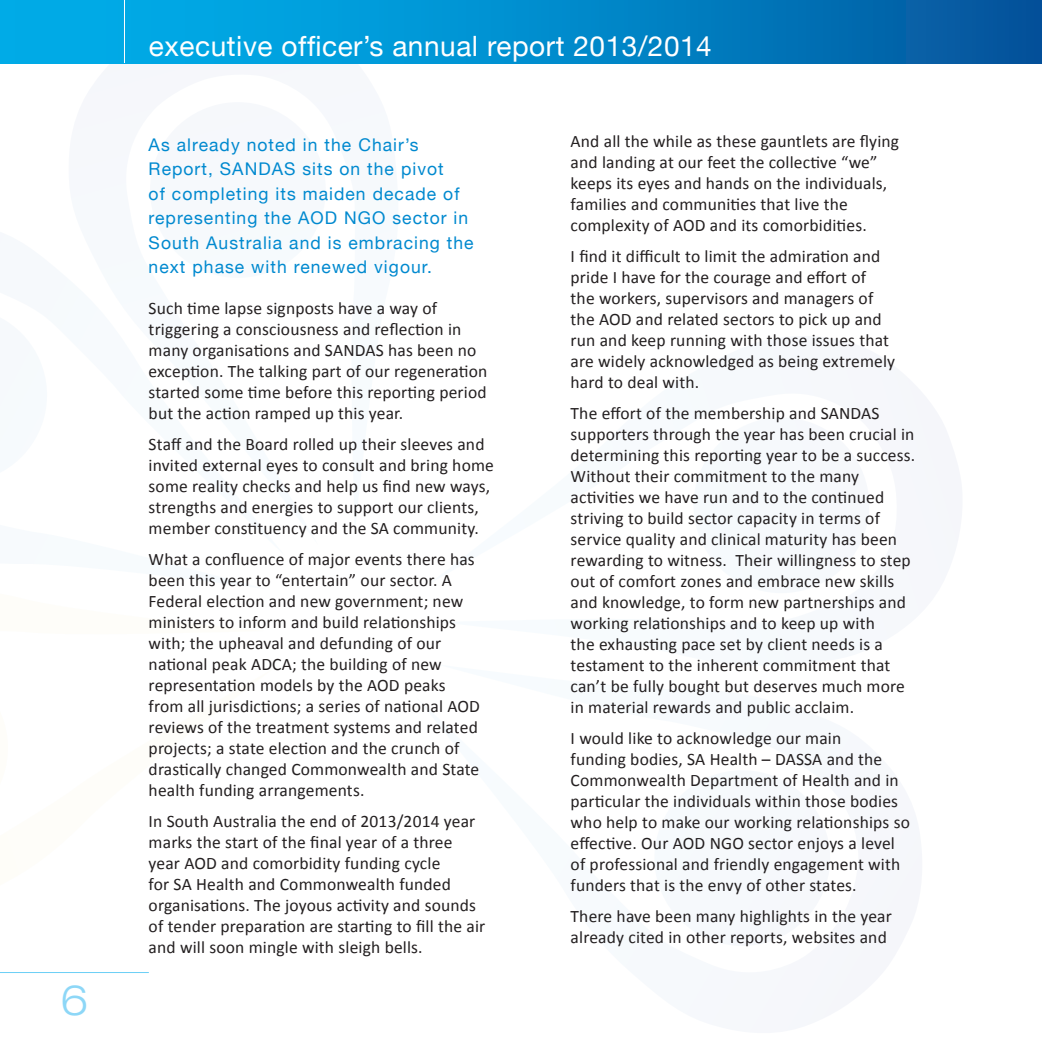
<style>
.page{position:relative;width:1042px;height:1042px;background:#fff}
.page>*{position:absolute;margin:0;border:0;box-sizing:border-box;transform-origin:0 0}
.t1{font:300 expanded 42px "Helvetica Neue";color:#8dd7f7}
.t2{font:28px "Helvetica Neue";letter-spacing:.02em;color:#fff}
.t3{font:17.5px/21px "Calibri";letter-spacing:.01em;color:#231f20}
.t4{font:17.5px/24.5px "Helvetica Neue";letter-spacing:.06em;color:#0089cf}
</style>
<div class="page">
<div style="left:0;top:0;width:1042px;height:63px;background:linear-gradient(to right,#00b8f3,#035aa1)"></div>
<hr style="left:124px;top:0;width:1px;height:63px;background:#fff">
<hr style="left:0;top:972px;width:149px;height:1px;background:#6bcff6">
<h1 class="t1" style="left:60px;top:975px;width:30px">6</h1>
<h2 class="t2" style="left:149px;top:30px;width:564px">executive officer’s annual report 2013/2014</h2>
<p class="t4" style="left:149px;top:132px;width:326px">As already noted in the Chair’s Report, SANDAS sits on the pivot<br>of completing its maiden decade of representing the AOD NGO sector in South Australia and is embracing the next phase with renewed vigour.</p>
<p class="t3" style="left:149px;top:298px;width:340px">Such time lapse signposts have a way of triggering a consciousness and reflection in many organisations and SANDAS has been no exception. The talking part of our regeneration started some time before this reporting period but the action ramped up this year.</p>
<p class="t3" style="left:149px;top:434px;width:347px">Staff and the Board rolled up their sleeves and invited external eyes to consult and bring home some reality checks and help us find new ways, strengths and energies to support our clients, member constituency and the SA community.</p>
<p class="t3" style="left:149px;top:549px;width:333px">What a confluence of major events there has been this year to “entertain” our sector. A Federal election and new government; new ministers to inform and build relationships with; the upheaval and defunding of our national peak ADCA; the building of new representation models by the AOD peaks from all jurisdictions; a series of national AOD reviews of the treatment systems and related projects; a state election and the crunch of drastically changed Commonwealth and State health funding arrangements.</p>
<p class="t3" style="left:149px;top:810px;width:338px">In South Australia the end of 2013/2014 year marks the start of the final year of a three year AOD and comorbidity funding cycle<br>for SA Health and Commonwealth funded organisations. The joyous activity and sounds of tender preparation are starting to fill the air and will soon mingle with sleigh bells.</p>
<p class="t3" style="left:570px;top:131px;width:330px">And all the while as these gauntlets are flying and landing at our feet the collective “we” keeps its eyes and hands on the individuals, families and communities that live the complexity of AOD and its comorbidities.</p>
<p class="t3" style="left:570px;top:246px;width:326px">I find it difficult to limit the admiration and pride I have for the courage and effort of<br>the workers, supervisors and managers of the AOD and related sectors to pick up and run and keep running with those issues that are widely acknowledged as being extremely hard to deal with.</p>
<p class="t3" style="left:570px;top:403px;width:346px">The effort of the membership and SANDAS supporters through the year has been crucial in determining this reporting year to be a success.<br>Without their commitment to the many activities we have run and to the continued striving to build sector capacity in terms of service quality and clinical maturity has been rewarding to witness. Their willingness to step out of comfort zones and embrace new skills and knowledge, to form new partnerships and working relationships and to keep up with<br>the exhausting pace set by client needs is a testament to the inherent commitment that can’t be fully bought but deserves much more in material rewards and public acclaim.</p>
<p class="t3" style="left:570px;top:728px;width:341px">I would like to acknowledge our main<br>funding bodies, SA Health – DASSA and the Commonwealth Department of Health and in particular the individuals within those bodies who help to make our working relationships so effective. Our AOD NGO sector enjoys a level of professional and friendly engagement with funders that is the envy of other states.</p>
<p class="t3" style="left:570px;top:906px;width:323px">There have been many highlights in the year already cited in other reports, websites and</p>
</div>
